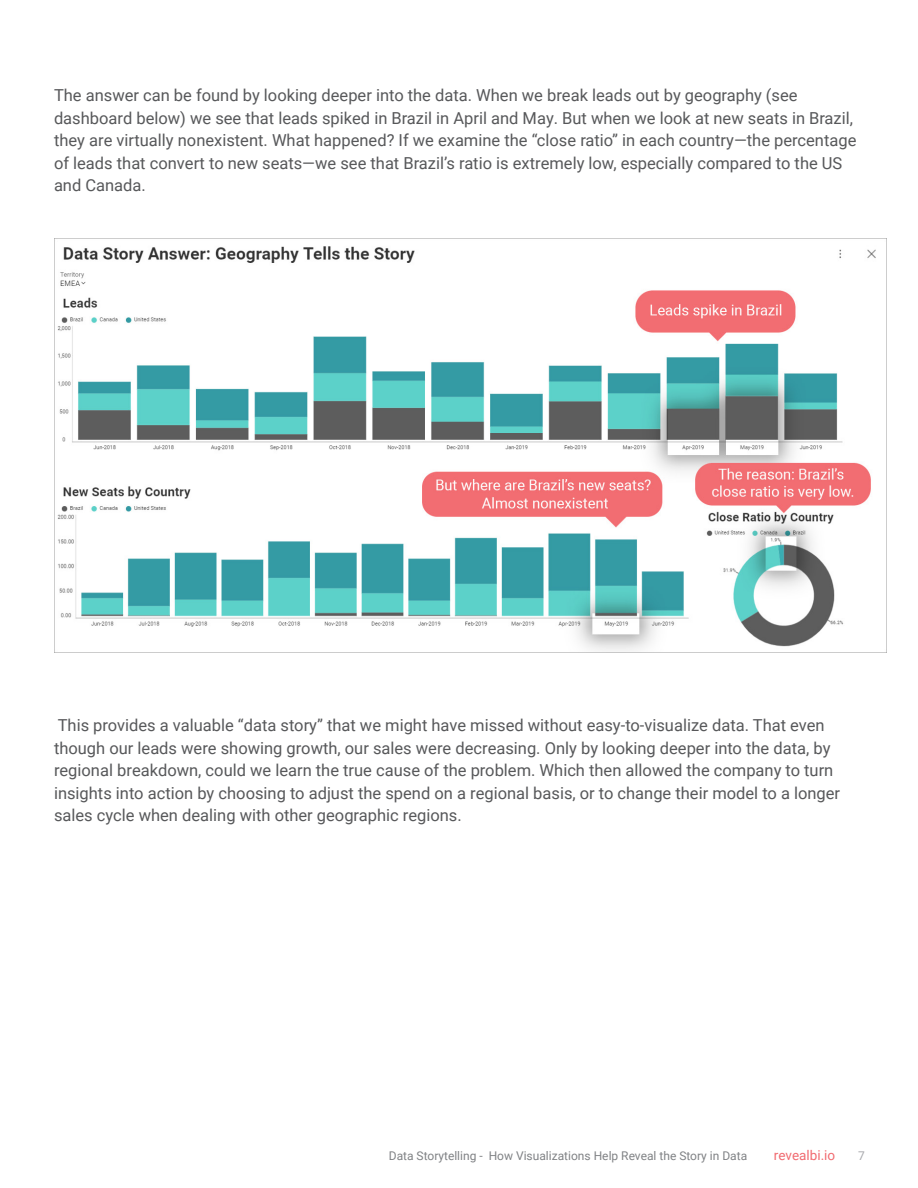
<style>
.page{position:relative;width:918px;height:1188px;background:#fff}
.page>*{position:absolute;margin:0;border:0;box-sizing:border-box;transform-origin:0 0}
.t1{font:16.5px/22.5px "Roboto";color:#57585a}
.t2{font:13.5px "Roboto";color:#f16b71}
.t3{font:12px "Roboto";color:#808285}
.t4{font:12px "Roboto";color:#a8a9ad}
</style>
<div class="page">
<img style="left:54px;top:238px;width:833px;height:414px">
<p class="t1" style="left:54px;top:84px;width:804px">The answer can be found by looking deeper into the data. When we break leads out by geography (see dashboard below) we see that leads spiked in Brazil in April and May. But when we look at new seats in Brazil, they are virtually nonexistent. What happened? If we examine the “close ratio” in each country—the percentage of leads that convert to new seats—we see that Brazil’s ratio is extremely low, especially compared to the US and Canada.</p>
<p class="t1" style="left:54px;top:714px;width:788px">This provides a valuable “data story” that we might have missed without easy-to-visualize data. That even though our leads were showing growth, our sales were decreasing. Only by looking deeper into the data, by regional breakdown, could we learn the true cause of the problem. Which then allowed the company to turn insights into action by choosing to adjust the spend on a regional basis, or to change their model to a longer sales cycle when dealing with other geographic regions.</p>
<p class="t3" style="left:389px;top:1148px;width:360px">Data Storytelling - How Visualizations Help Reveal the Story in Data</p>
<p class="t2" style="left:774px;top:1146px;width:63px">revealbi.io</p>
<p class="t4" style="left:858px;top:1148px;width:8px">7</p>
</div>
